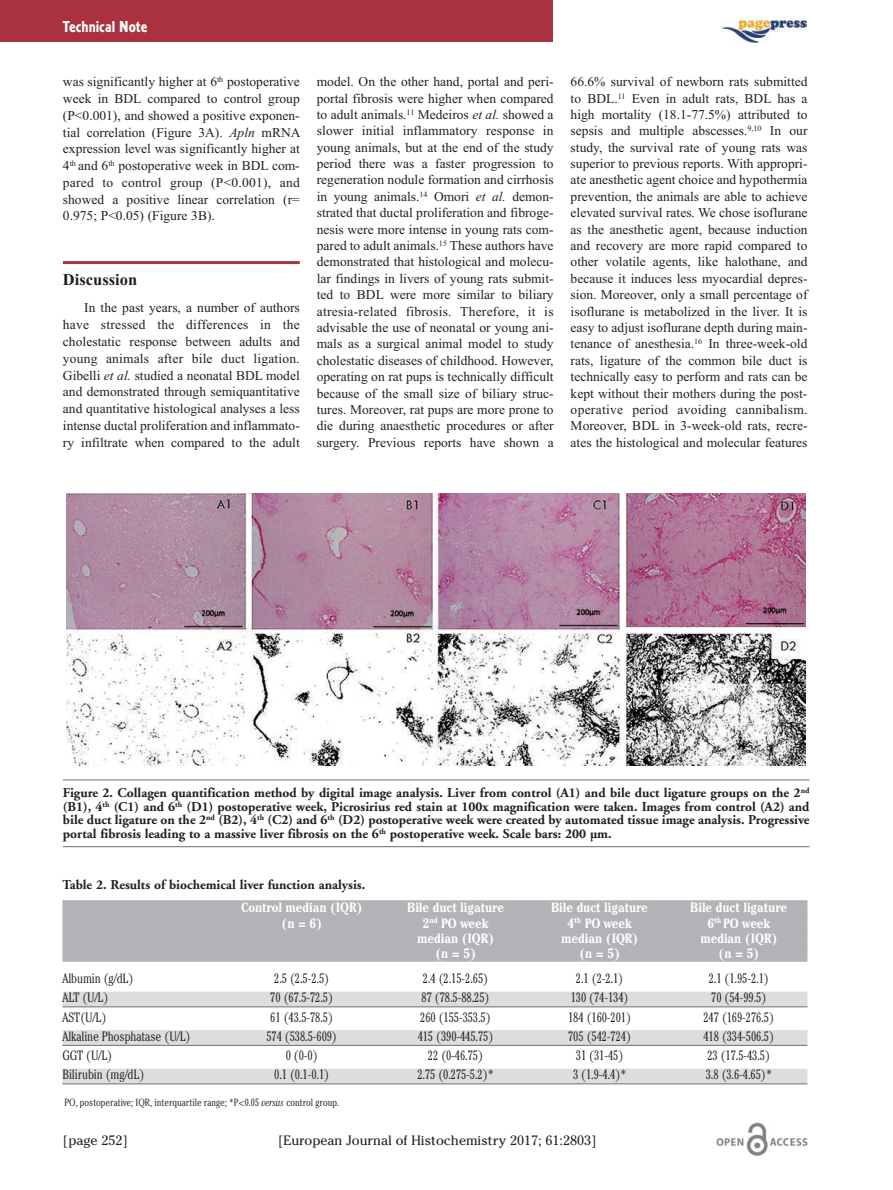
<style>
.page{position:relative;width:893px;height:1190px;background:#fff}
.page>*{position:absolute;margin:0;border:0;box-sizing:border-box;transform-origin:0 0}
.t1{font:16.5px "Corinthian Bold Condensed Plain";color:#fff}
.t2{font:700 16.5px "Times New Roman";color:#231f20}
.t3{font:13.5px/16.4px "Times New Roman";color:#231f20;text-align:justify}
.t4{font:700 13.5px/13.5px "Adobe Garamond";color:#231f20;text-align:justify}
.t5{font:300 condensed 13.5px "Cheltenham";letter-spacing:-.01em;color:#231f20}
.t6{font:700 condensed 13.5px "Cheltenham";letter-spacing:-.01em;color:#fff}
.t7{font:13.5px "Cheltenham";color:#231f20}
.t8{font:300 condensed 10.5px "Cheltenham";color:#231f20}
.s1{font-style:italic}
</style>
<div class="page">
<div style="left:0;top:0;width:552px;height:42px;background:#aa323f"></div>
<hr style="left:63px;top:261px;width:237px;height:3px;background:#aa323f">
<img style="left:716px;top:1123px;width:92px;height:33px">
<img style="left:722px;top:19px;width:84px;height:24px">
<div style="left:62px;top:900px;width:745px;height:17px;background:#b2b3b7"></div>
<div style="left:62px;top:915px;width:745px;height:17px;background:#b2b3b7"></div>
<div style="left:62px;top:930px;width:745px;height:17px;background:#b2b3b7"></div>
<div style="left:62px;top:945px;width:745px;height:17px;background:#b2b3b7"></div>
<div style="left:62px;top:992px;width:745px;height:15px;background:#dcdddf"></div>
<hr style="left:62px;top:1007px;width:745px;height:1px;background:#6c6d70">
<div style="left:62px;top:1030px;width:745px;height:15px;background:#dcdddf"></div>
<hr style="left:62px;top:1045px;width:745px;height:1px;background:#6c6d70">
<div style="left:62px;top:1069px;width:745px;height:15px;background:#dcdddf"></div>
<hr style="left:62px;top:1084px;width:745px;height:1px;background:#6c6d70">
<hr style="left:63px;top:780px;width:746px;height:1px;background:#6c6d70">
<hr style="left:63px;top:846px;width:746px;height:1px;background:#6c6d70">
<img style="left:67px;top:494px;width:738px;height:272px">
<p class="t1" style="left:63px;top:21px;width:86px">Technical Note</p>
<p class="t3" style="left:63px;top:73px;width:239px;line-height:16.8px">was significantly higher at 6<sup>th</sup> postoperative week in BDL compared to control group (P&lt;0.001), and showed a positive exponen&shy;tial correlation (Figure 3A). <span class="s1">Apln</span> mRNA expression level was significantly higher at 4<sup>th</sup> and 6<sup>th</sup> postoperative week in BDL com&shy;pared to control group (P&lt;0.001), and showed a positive linear correlation (r= 0.975; P&lt;0.05) (Figure 3B).</p>
<p class="t2" style="left:63px;top:270px;width:76px">Discussion</p>
<p class="t3" style="left:63px;top:299px;width:238px;line-height:16.8px;text-indent:21px">In the past years, a number of authors have stressed the differences in the cholestatic response between adults and young animals after bile duct ligation.<br>Gibelli <span class="s1">et al.</span> studied a neonatal BDL model and demonstrated through semiquantitative and quantitative histological analyses a less intense ductal proliferation and inflammato&shy;ry infiltrate when compared to the adult</p>
<p class="t3" style="left:317px;top:73px;width:238px">model. On the other hand, portal and peri&shy;portal fibrosis were higher when compared to adult animals.<sup>11</sup> Medeiros <span class="s1">et al.</span> showed a slower initial inflammatory response in young animals, but at the end of the study period there was a faster progression to regeneration nodule formation and cirrhosis in young animals.<sup>14</sup> Omori <span class="s1">et al.</span> demon&shy;strated that ductal proliferation and fibroge&shy;nesis were more intense in young rats com&shy;pared to adult animals.<sup>15</sup> These authors have demonstrated that histological and molecu&shy;lar findings in livers of young rats submit&shy;ted to BDL were more similar to biliary atresia-related fibrosis. Therefore, it is advisable the use of neonatal or young ani&shy;mals as a surgical animal model to study cholestatic diseases of childhood. However, operating on rat pups is technically difficult because of the small size of biliary struc&shy;tures. Moreover, rat pups are more prone to die during anaesthetic procedures or after surgery. Previous reports have shown a</p>
<p class="t3" style="left:570px;top:73px;width:238px">66.6% survival of newborn rats submitted to BDL.<sup>11</sup> Even in adult rats, BDL has a high mortality (18.1-77.5%) attributed to sepsis and multiple abscesses.<sup>9,10</sup> In our study, the survival rate of young rats was superior to previous reports. With appropri&shy;ate anesthetic agent choice and hypothermia prevention, the animals are able to achieve elevated survival rates. We chose isoflurane as the anesthetic agent, because induction and recovery are more rapid compared to other volatile agents, like halothane, and because it induces less myocardial depres&shy;sion. Moreover, only a small percentage of isoflurane is metabolized in the liver. It is easy to adjust isoflurane depth during main&shy;tenance of anesthesia.<sup>16</sup> In three-week-old rats, ligature of the common bile duct is technically easy to perform and rats can be kept without their mothers during the post&shy;operative period avoiding cannibalism.<br>Moreover, BDL in 3-week-old rats, recre&shy;ates the histological and molecular features</p>
<p class="t4" style="left:63px;top:787px;width:748px">Figure 2. Collagen quantification method by digital image analysis. Liver from control (A1) and bile duct ligature groups on the 2<sup>nd </sup>(B1), 4<sup>th</sup> (C1) and 6<sup>th</sup> (D1) postoperative week, Picrosirius red stain at 100x magnification were taken. Images from control (A2) and bile duct ligature on the 2<sup>nd</sup> (B2), 4<sup>th</sup> (C2) and 6<sup>th</sup> (D2) postoperative week were created by automated tissue image analysis. Progressive portal fibrosis leading to a massive liver fibrosis on the 6<sup>th</sup> postoperative week. Scale bars: 200 µm.</p>
<p class="t4" style="left:62px;top:879px;width:304px">Table 2. Results of biochemical liver function analysis.</p>
<p class="t6" style="left:241px;top:903px;width:123px">Control median (IQR)</p>
<p class="t6" style="left:407px;top:903px;width:98px">Bile duct ligature</p>
<p class="t6" style="left:551px;top:903px;width:98px">Bile duct ligature</p>
<p class="t6" style="left:690px;top:903px;width:98px">Bile duct ligature</p>
<p class="t6" style="left:281px;top:918px;width:42px">(n = 6)</p>
<p class="t6" style="left:423px;top:918px;width:67px">2<sup>nd</sup> PO week</p>
<p class="t6" style="left:567px;top:918px;width:66px">4<sup>th</sup> PO week</p>
<p class="t6" style="left:707px;top:918px;width:64px">6<sup>th</sup> PO week</p>
<p class="t6" style="left:417px;top:933px;width:78px">median (IQR)</p>
<p class="t6" style="left:561px;top:933px;width:78px">median (IQR)</p>
<p class="t6" style="left:700px;top:933px;width:78px">median (IQR)</p>
<p class="t6" style="left:435px;top:948px;width:42px">(n = 5)</p>
<p class="t6" style="left:579px;top:948px;width:42px">(n = 5)</p>
<p class="t6" style="left:718px;top:948px;width:42px">(n = 5)</p>
<p class="t5" style="left:62px;top:974px;width:73px">Albumin (g/dL)</p>
<p class="t5" style="left:274px;top:974px;width:57px">2.5 (2.5-2.5)</p>
<p class="t5" style="left:423px;top:974px;width:67px">2.4 (2.15-2.65)</p>
<p class="t5" style="left:576px;top:974px;width:49px">2.1 (2-2.1)</p>
<p class="t5" style="left:708px;top:974px;width:62px">2.1 (1.95-2.1)</p>
<p class="t5" style="left:62px;top:993px;width:48px">ALT (U/L)</p>
<p class="t5" style="left:270px;top:993px;width:64px">70 (67.5-72.5)</p>
<p class="t5" style="left:421px;top:993px;width:70px">87 (78.5-88.25)</p>
<p class="t5" style="left:570px;top:993px;width:59px">130 (74-134)</p>
<p class="t5" style="left:711px;top:993px;width:57px">70 (54-99.5)</p>
<p class="t5" style="left:62px;top:1012px;width:46px">AST(U/L)</p>
<p class="t5" style="left:270px;top:1012px;width:64px">61 (43.5-78.5)</p>
<p class="t5" style="left:420px;top:1012px;width:72px">260 (155-353.5)</p>
<p class="t5" style="left:568px;top:1012px;width:65px">184 (160-201)</p>
<p class="t5" style="left:703px;top:1012px;width:72px">247 (169-276.5)</p>
<p class="t5" style="left:62px;top:1031px;width:130px">Alkaline Phosphatase (U/L)</p>
<p class="t5" style="left:266px;top:1031px;width:72px">574 (538.5-609)</p>
<p class="t5" style="left:417px;top:1031px;width:77px">415 (390-445.75)</p>
<p class="t5" style="left:568px;top:1031px;width:65px">705 (542-724)</p>
<p class="t5" style="left:703px;top:1031px;width:72px">418 (334-506.5)</p>
<p class="t5" style="left:62px;top:1051px;width:52px">GGT (U/L)</p>
<p class="t5" style="left:286px;top:1051px;width:34px">0 (0-0)</p>
<p class="t5" style="left:428px;top:1051px;width:57px">22 (0-46.75)</p>
<p class="t5" style="left:576px;top:1051px;width:49px">31 (31-45)</p>
<p class="t5" style="left:707px;top:1051px;width:64px">23 (17.5-43.5)</p>
<p class="t5" style="left:62px;top:1070px;width:84px">Bilirubin (mg/dL)</p>
<p class="t5" style="left:274px;top:1070px;width:57px">0.1 (0.1-0.1)</p>
<p class="t5" style="left:417px;top:1070px;width:78px">2.75 (0.275-5.2)*</p>
<p class="t5" style="left:573px;top:1070px;width:55px">3 (1.9-4.4)*</p>
<p class="t5" style="left:705px;top:1070px;width:68px">3.8 (3.6-4.65)*</p>
<p class="t8" style="left:65px;top:1098px;width:276px">PO, postoperative; IQR, interquartile range; *P&lt;0.05 <span class="s1">versus</span> control group.</p>
<p class="t7" style="left:63px;top:1133px;width:66px">[page 252]</p>
<p class="t7" style="left:278px;top:1133px;width:320px">[European Journal of Histochemistry 2017; 61:2803]</p>
</div>
